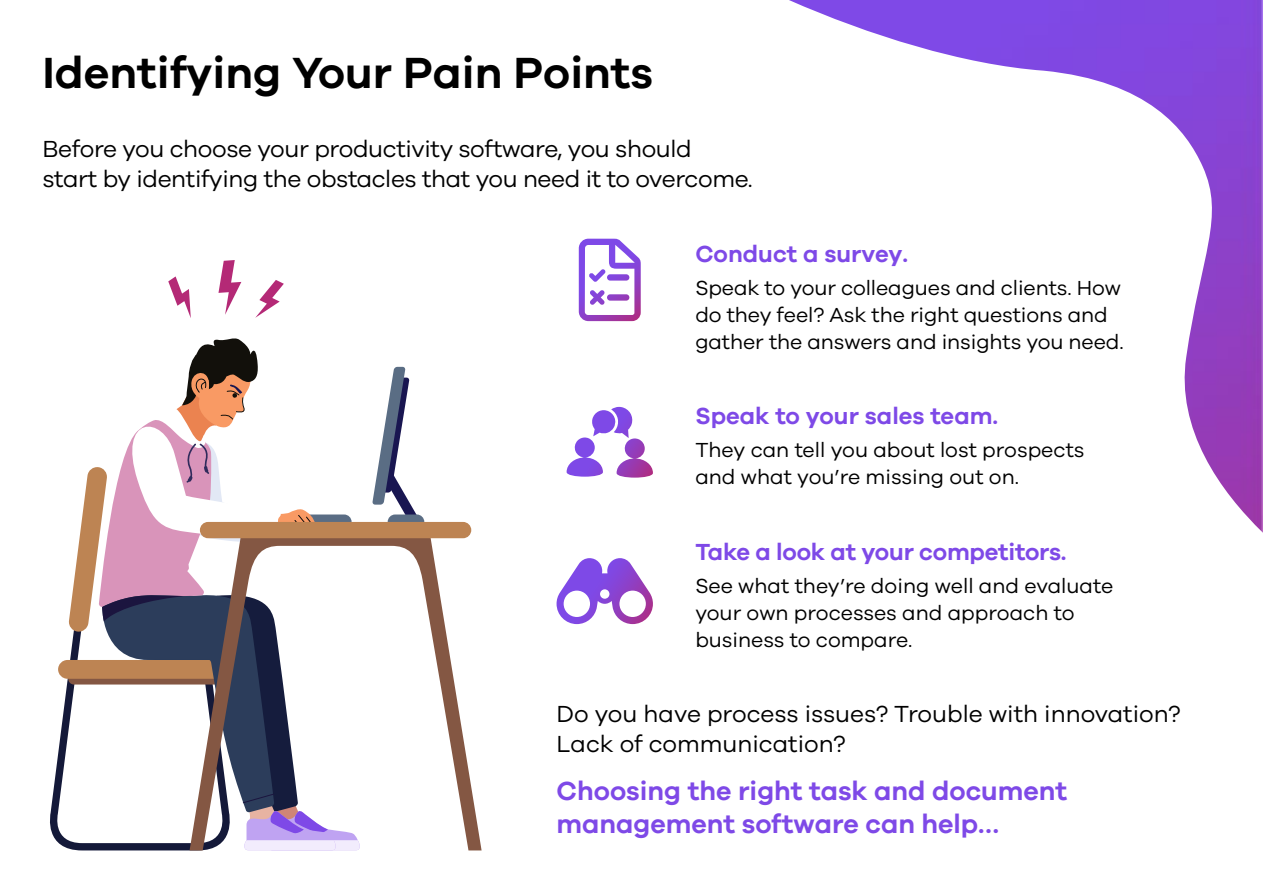
<style>
.page{position:relative;width:1263px;height:893px;background:#fff}
.page>*{position:absolute;margin:0;border:0;box-sizing:border-box;transform-origin:0 0}
.t1{font:600 45px "Galano Grotesque";color:#000}
.t2{font:600 27px/33px "Galano Grotesque";color:#7e49e7}
.t3{font:24px/30px "Galano Grotesque";letter-spacing:-.015em;color:#000}
.t4{font:600 24px "Galano Grotesque";letter-spacing:-.01em;color:#7e49e7}
.t5{font:21px/27px "Galano Grotesque";letter-spacing:-.005em;color:#000}
</style>
<div class="page">
<img style="left:789px;top:0;width:474px;height:533px">
<svg style="left:372px;top:367px;width:50px;height:155px"></svg>
<svg style="left:50px;top:660px;width:18px;height:189px"></svg>
<div style="left:58px;top:660px;width:195px;height:19px;background:#bd8453;border-radius:9px"></div>
<svg style="left:361px;top:533px;width:121px;height:317px"></svg>
<div style="left:200px;top:522px;width:271px;height:16px;background:#bd8453;border-radius:8px"></div>
<svg style="left:68px;top:338px;width:293px;height:512px"></svg>
<svg style="left:579px;top:239px;width:62px;height:82px"></svg>
<svg style="left:567px;top:407px;width:86px;height:71px"></svg>
<svg style="left:556px;top:558px;width:97px;height:66px"></svg>
<svg style="left:218px;top:260px;width:23px;height:55px"></svg>
<svg style="left:255px;top:280px;width:29px;height:38px"></svg>
<svg style="left:168px;top:276px;width:23px;height:42px"></svg>
<h1 class="t1" style="left:43px;top:45px;width:612px">Identifying Your Pain Points</h1>
<p class="t3" style="left:43px;top:133px;width:712px">Before you choose your productivity software, you should<br>start by identifying the obstacles that you need it to overcome.</p>
<p class="t4" style="left:695px;top:239px;width:214px">Conduct a survey.</p>
<p class="t5" style="left:695px;top:274px;width:430px">Speak to your colleagues and clients. How do they feel? Ask the right questions and gather the answers and insights you need.</p>
<p class="t4" style="left:695px;top:402px;width:304px">Speak to your sales team.</p>
<p class="t5" style="left:695px;top:436px;width:391px">They can tell you about lost prospects and what you’re missing out on.</p>
<p class="t4" style="left:695px;top:537px;width:373px">Take a look at your competitors.</p>
<p class="t5" style="left:695px;top:571px;width:419px">See what they’re doing well and evaluate your own processes and approach to business to compare.</p>
<p class="t3" style="left:556px;top:698px;width:626px">Do you have process issues? Trouble with innovation?<br>Lack of communication?</p>
<p class="t2" style="left:556px;top:774px;width:512px">Choosing the right task and document management software can help…</p>
</div>
